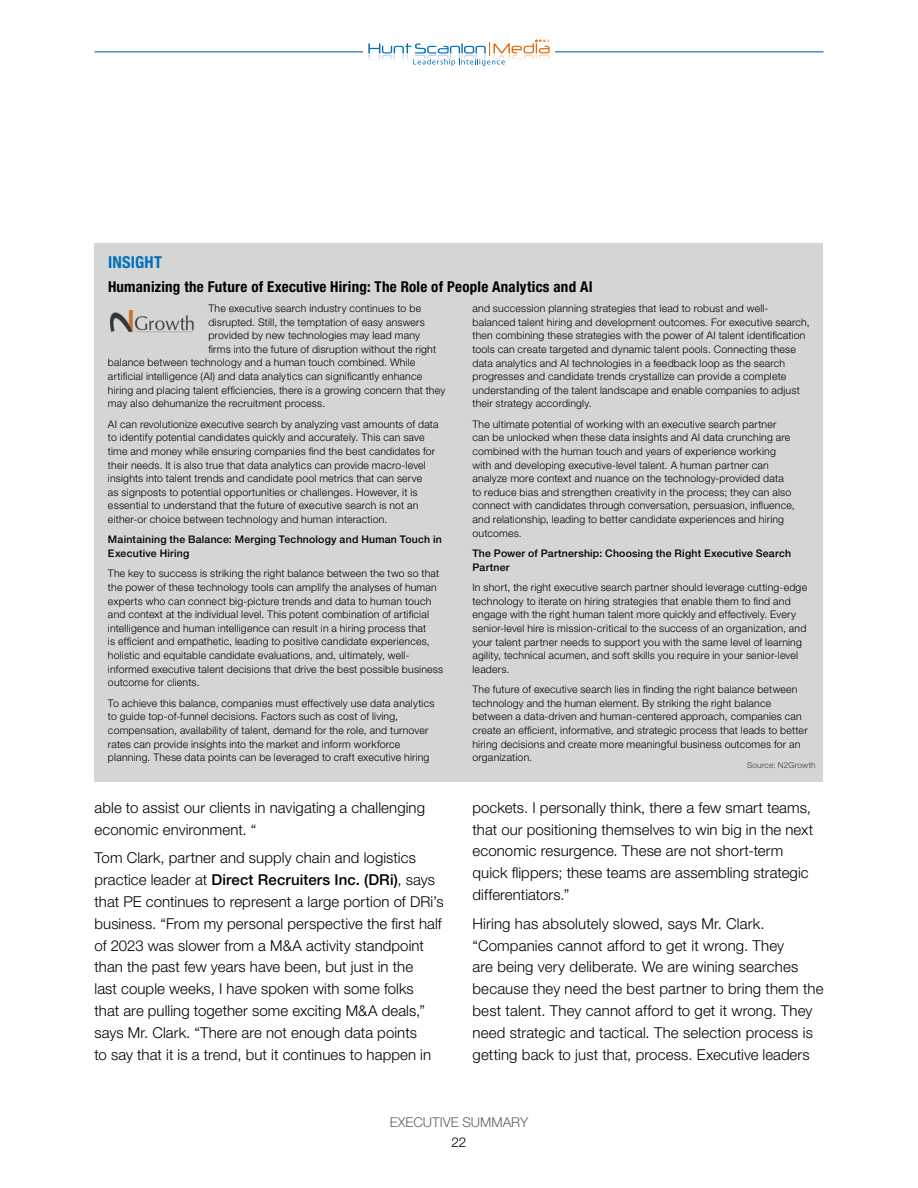
<style>
.page{position:relative;width:918px;height:1188px;background:#fff}
.page>*{position:absolute;margin:0;border:0;box-sizing:border-box;transform-origin:0 0}
.t1{font:700 condensed 16.5px "Helvetica Neue LT Std";letter-spacing:.01em;color:#006fb8}
.t2{font:300 15px/21.8px "Helvetica Neue LT Std";letter-spacing:.005em;color:#000}
.t3{font:700 condensed 15px "Helvetica Neue LT Std";letter-spacing:.015em;color:#000}
.t4{font:300 13.5px "Helvetica Neue LT Std";color:#606161}
.t5{font:300 13.5px "Helvetica Neue LT Std";color:#000}
.t6{font:300 10.5px/13.6px "Helvetica Neue LT Std";letter-spacing:.02em;color:#000}
.t7{font:500 10.5px/13.6px "Helvetica Neue LT Std";letter-spacing:.02em;color:#000}
.t8{font:300 8.25px "Helvetica Neue LT Std";letter-spacing:.02em;color:#3a3a3a}
.s1{font-weight:500}
</style>
<div class="page">
<hr style="left:94px;top:51px;width:730px;height:1px;background:#006fb8">
<div style="left:94px;top:243px;width:730px;height:539px;background:#d4d6d6"></div>
<img style="left:111px;top:311px;width:83px;height:22px">
<div style="left:363px;top:39px;width:192px;height:27px;background:#fff"></div>
<svg style="left:368px;top:39px;width:182px;height:27px"></svg>
<h1 class="t1" style="left:108px;top:252px;width:55px">INSIGHT</h1>
<h2 class="t3" style="left:108px;top:277px;width:486px">Humanizing the Future of Executive Hiring: The Role of People Analytics and AI</h2>
<p class="t6" style="left:208px;top:301px;width:214px">The executive search industry continues to be</p>
<p class="t6" style="left:208px;top:315px;width:218px">disrupted. Still, the temptation of easy answers</p>
<p class="t6" style="left:208px;top:328px;width:213px">provided by new technologies may lead many</p>
<p class="t6" style="left:208px;top:342px;width:229px">firms into the future of disruption without the right</p>
<p class="t6" style="left:108px;top:356px;width:309px">balance between technology and a human touch combined. While</p>
<p class="t6" style="left:108px;top:369px;width:316px">artificial intelligence (AI) and data analytics can significantly enhance</p>
<p class="t6" style="left:108px;top:383px;width:339px">hiring and placing talent efficiencies, there is a growing concern that they</p>
<p class="t6" style="left:108px;top:397px;width:217px">may also dehumanize the recruitment process.</p>
<p class="t6" style="left:108px;top:417px;width:332px">AI can revolutionize executive search by analyzing vast amounts of data to identify potential candidates quickly and accurately. This can save time and money while ensuring companies find the best candidates for their needs. It is also true that data analytics can provide macro-level insights into talent trends and candidate pool metrics that can serve<br>as signposts to potential opportunities or challenges. However, it is essential to understand that the future of executive search is not an either-or choice between technology and human interaction.</p>
<p class="t7" style="left:108px;top:533px;width:335px">Maintaining the Balance: Merging Technology and Human Touch in<br>Executive Hiring</p>
<p class="t6" style="left:108px;top:567px;width:337px">The key to success is striking the right balance between the two so that the power of these technology tools can amplify the analyses of human experts who can connect big-picture trends and data to human touch and context at the individual level. This potent combination of artificial intelligence and human intelligence can result in a hiring process that<br>is efficient and empathetic, leading to positive candidate experiences, holistic and equitable candidate evaluations, and, ultimately, well&shy;informed executive talent decisions that drive the best possible business outcome for clients.</p>
<p class="t6" style="left:108px;top:696px;width:328px">To achieve this balance, companies must effectively use data analytics to guide top-of-funnel decisions. Factors such as cost of living, compensation, availability of talent, demand for the role, and turnover rates can provide insights into the market and inform workforce planning. These data points can be leveraged to craft executive hiring</p>
<p class="t6" style="left:472px;top:301px;width:339px">and succession planning strategies that lead to robust and well&shy;balanced talent hiring and development outcomes. For executive search, then combining these strategies with the power of AI talent identification tools can create targeted and dynamic talent pools. Connecting these data analytics and AI technologies in a feedback loop as the search progresses and candidate trends crystallize can provide a complete understanding of the talent landscape and enable companies to adjust their strategy accordingly.</p>
<p class="t6" style="left:472px;top:417px;width:324px">The ultimate potential of working with an executive search partner can be unlocked when these data insights and AI data crunching are combined with the human touch and years of experience working with and developing executive-level talent. A human partner can analyze more context and nuance on the technology-provided data to reduce bias and strengthen creativity in the process; they can also connect with candidates through conversation, persuasion, influence, and relationship, leading to better candidate experiences and hiring outcomes.</p>
<p class="t7" style="left:472px;top:546px;width:320px">The Power of Partnership: Choosing the Right Executive Search<br>Partner</p>
<p class="t6" style="left:472px;top:580px;width:336px">In short, the right executive search partner should leverage cutting-edge technology to iterate on hiring strategies that enable them to find and engage with the right human talent more quickly and effectively. Every senior-level hire is mission-critical to the success of an organization, and your talent partner needs to support you with the same level of learning agility, technical acumen, and soft skills you require in your senior-level leaders.</p>
<p class="t6" style="left:472px;top:682px;width:337px">The future of executive search lies in finding the right balance between technology and the human element. By striking the right balance between a data-driven and human-centered approach, companies can create an efficient, informative, and strategic process that leads to better hiring decisions and create more meaningful business outcomes for an organization.</p>
<p class="t8" style="left:747px;top:760px;width:70px">Source: N2Growth</p>
<h2 class="t2" style="left:94px;top:796px;width:332px">able to assist our clients in navigating a challenging economic environment. “</h2>
<p class="t2" style="left:94px;top:847px;width:351px">Tom Clark, partner and supply chain and logistics practice leader at <span class="s1">Direct Recruiters Inc. (DRi)</span>, says that PE continues to represent a large portion of DRi’s business. “From my personal perspective the first half of 2023 was slower from a M&amp;A activity standpoint than the past few years have been, but just in the<br>last couple weeks, I have spoken with some folks<br>that are pulling together some exciting M&amp;A deals,” says Mr. Clark. “There are not enough data points<br>to say that it is a trend, but it continues to happen in</p>
<h2 class="t2" style="left:472px;top:796px;width:342px">pockets. I personally think, there a few smart teams, that our positioning themselves to win big in the next economic resurgence. These are not short-term quick flippers; these teams are assembling strategic differentiators.”</h2>
<p class="t2" style="left:473px;top:912px;width:352px">Hiring has absolutely slowed, says Mr. Clark. “Companies cannot afford to get it wrong. They<br>are being very deliberate. We are wining searches because they need the best partner to bring them the best talent. They cannot afford to get it wrong. They need strategic and tactical. The selection process is getting back to just that, process. Executive leaders</p>
<p class="t4" style="left:390px;top:1114px;width:140px">EXECUTIVE SUMMARY</p>
<p class="t5" style="left:451px;top:1134px;width:17px">22</p>
</div>
